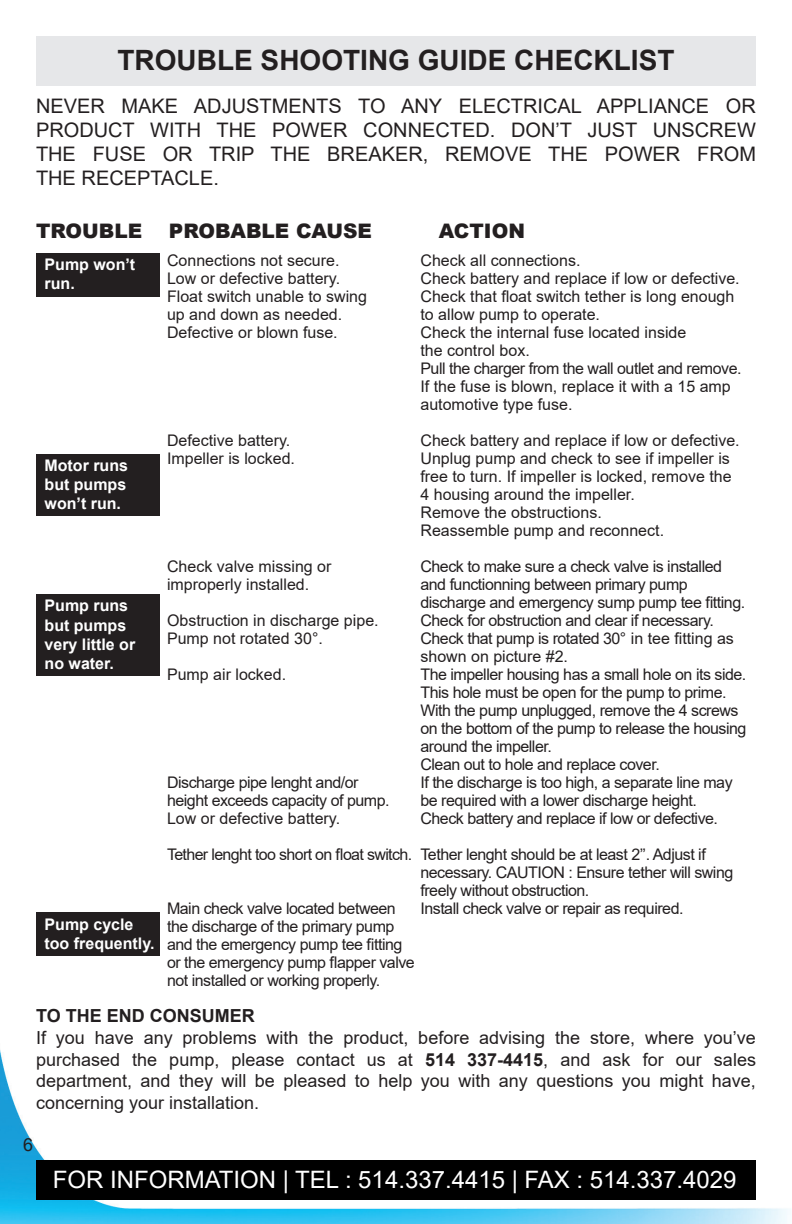
<style>
.page{position:relative;width:792px;height:1224px;background:#fff}
.page>*{position:absolute;margin:0;border:0;box-sizing:border-box;transform-origin:0 0}
.t1{font:700 28px "Arial";color:#231f20}
.t2{font:24px "Arial";color:#fff}
.t3{font:20px/24px "Arial";color:#231f20;text-align:justify}
.t4{font:900 20px "Arial";color:#231f20}
.t5{font:18px/21.6px "Arial";color:#231f20;text-align:justify}
.t6{font:700 18px "Arial";color:#231f20}
.t7{font:16px/18px "Arial";letter-spacing:-.03em;color:#231f20}
.t8{font:16px/18px "Arial";color:#231f20}
.t9{font:700 16px/19.2px "Arial";color:#fff}
.s1{font-weight:700}
</style>
<div class="page">
<img style="left:0;top:1050px;width:788px;height:174px">
<div style="left:36px;top:253px;width:124px;height:43px;background:#231f20"></div>
<div style="left:36px;top:454px;width:124px;height:61px;background:#231f20"></div>
<div style="left:36px;top:594px;width:124px;height:81px;background:#231f20"></div>
<div style="left:36px;top:912px;width:124px;height:44px;background:#231f20"></div>
<div style="left:36px;top:1160px;width:720px;height:40px;background:#000"></div>
<div style="left:36px;top:36px;width:720px;height:49px;background:#e6e7e9"></div>
<p class="t1" style="left:118px;top:40px;width:558px">TROUBLE SHOOTING GUIDE CHECKLIST</p>
<p class="t3" style="left:36px;top:94px;width:722px">NEVER MAKE ADJUSTMENTS TO ANY ELECTRICAL APPLIANCE OR PRODUCT WITH THE POWER CONNECTED. DON’T JUST UNSCREW THE FUSE OR TRIP THE BREAKER, REMOVE THE POWER FROM THE RECEPTACLE.</p>
<p class="t4" style="left:36px;top:217px;width:108px">TROUBLE</p>
<p class="t4" style="left:169px;top:217px;width:205px">PROBABLE CAUSE</p>
<p class="t4" style="left:439px;top:217px;width:88px">ACTION</p>
<p class="t9" style="left:45px;top:255px;width:92px">Pump won’t run.</p>
<p class="t9" style="left:45px;top:456px;width:85px;text-align:justify">Motor runs but pumps won’t run.</p>
<p class="t9" style="left:45px;top:596px;width:92px">Pump runs but pumps very little or no water.</p>
<p class="t9" style="left:45px;top:915px;width:111px">Pump cycle too frequently.</p>
<p class="t8" style="left:167px;top:251px;width:174px">Connections not secure.</p>
<p class="t8" style="left:167px;top:269px;width:202px">Low or defective battery.<br>Float switch unable to swing up and down as needed.<br>Defective or blown fuse.</p>
<p class="t8" style="left:420px;top:251px;width:321px">Check all connections.<br>Check battery and replace if low or defective.<br>Check that float switch tether is long enough to allow pump to operate.<br>Check the internal fuse located inside<br>the control box.</p>
<p class="t7" style="left:420px;top:359px;width:323px">Pull the charger from the wall outlet and remove.</p>
<p class="t8" style="left:420px;top:377px;width:312px">If the fuse is blown, replace it with a 15 amp automotive type fuse.</p>
<p class="t8" style="left:420px;top:431px;width:321px">Check battery and replace if low or defective.<br>Unplug pump and check to see if impeller is free to turn. If impeller is locked, remove the</p>
<p class="t8" style="left:420px;top:485px;width:216px">4 housing around the impeller.</p>
<p class="t8" style="left:420px;top:503px;width:183px">Remove the obstructions.</p>
<p class="t8" style="left:420px;top:521px;width:245px">Reassemble pump and reconnect.</p>
<p class="t7" style="left:420px;top:557px;width:326px">Check to make sure a check valve is installed and functionning between primary pump discharge and emergency sump pump tee fitting.</p>
<p class="t7" style="left:420px;top:611px;width:295px">Check for obstruction and clear if necessary.</p>
<p class="t8" style="left:420px;top:629px;width:315px">Check that pump is rotated 30° in tee fitting as shown on picture #2.</p>
<p class="t7" style="left:420px;top:665px;width:327px">The impeller housing has a small hole on its side.</p>
<p class="t7" style="left:420px;top:683px;width:308px">This hole must be open for the pump to prime.</p>
<p class="t7" style="left:420px;top:701px;width:328px">With the pump unplugged, remove the 4 screws on the bottom of the pump to release the housing around the impeller.</p>
<p class="t7" style="left:420px;top:755px;width:241px">Clean out to hole and replace cover.</p>
<p class="t7" style="left:420px;top:773px;width:314px">If the discharge is too high, a separate line may be required with a lower discharge height.</p>
<p class="t7" style="left:420px;top:809px;width:299px">Check battery and replace if low or defective.</p>
<p class="t7" style="left:420px;top:845px;width:314px">Tether lenght should be at least 2’’. Adjust if necessary. CAUTION : Ensure tether will swing freely without obstruction.</p>
<p class="t7" style="left:420px;top:899px;width:265px">Install check valve or repair as required.</p>
<p class="t8" style="left:167px;top:431px;width:125px">Defective battery.</p>
<p class="t8" style="left:167px;top:449px;width:130px">Impeller is locked.</p>
<p class="t8" style="left:167px;top:557px;width:166px">Check valve missing or improperly installed.</p>
<p class="t8" style="left:167px;top:611px;width:213px">Obstruction in discharge pipe.</p>
<p class="t8" style="left:167px;top:629px;width:157px">Pump not rotated 30°.</p>
<p class="t8" style="left:167px;top:665px;width:121px">Pump air locked.</p>
<p class="t7" style="left:167px;top:773px;width:224px">Discharge pipe lenght and/or height exceeds capacity of pump.</p>
<p class="t8" style="left:167px;top:809px;width:175px">Low or defective battery.</p>
<p class="t7" style="left:167px;top:845px;width:247px">Tether lenght too short on float switch.</p>
<p class="t7" style="left:167px;top:899px;width:249px">Main check valve located between the discharge of the primary pump and the emergency pump tee fitting or the emergency pump flapper valve not installed or working properly.</p>
<p class="t6" style="left:36px;top:1003px;width:220px">TO THE END CONSUMER</p>
<p class="t5" style="left:36px;top:1027px;width:722px">If you have any problems with the product, before advising the store, where you’ve purchased the pump, please contact us at <span class="s1">514 337-4415</span>, and ask for our sales department, and they will be pleased to help you with any questions you might have, concerning your installation.</p>
<p class="t5" style="left:23px;top:1134px;width:12px">6</p>
<p class="t2" style="left:53px;top:1163px;width:685px">FOR INFORMATION | TEL : 514.337.4415 | FAX : 514.337.4029</p>
</div>
